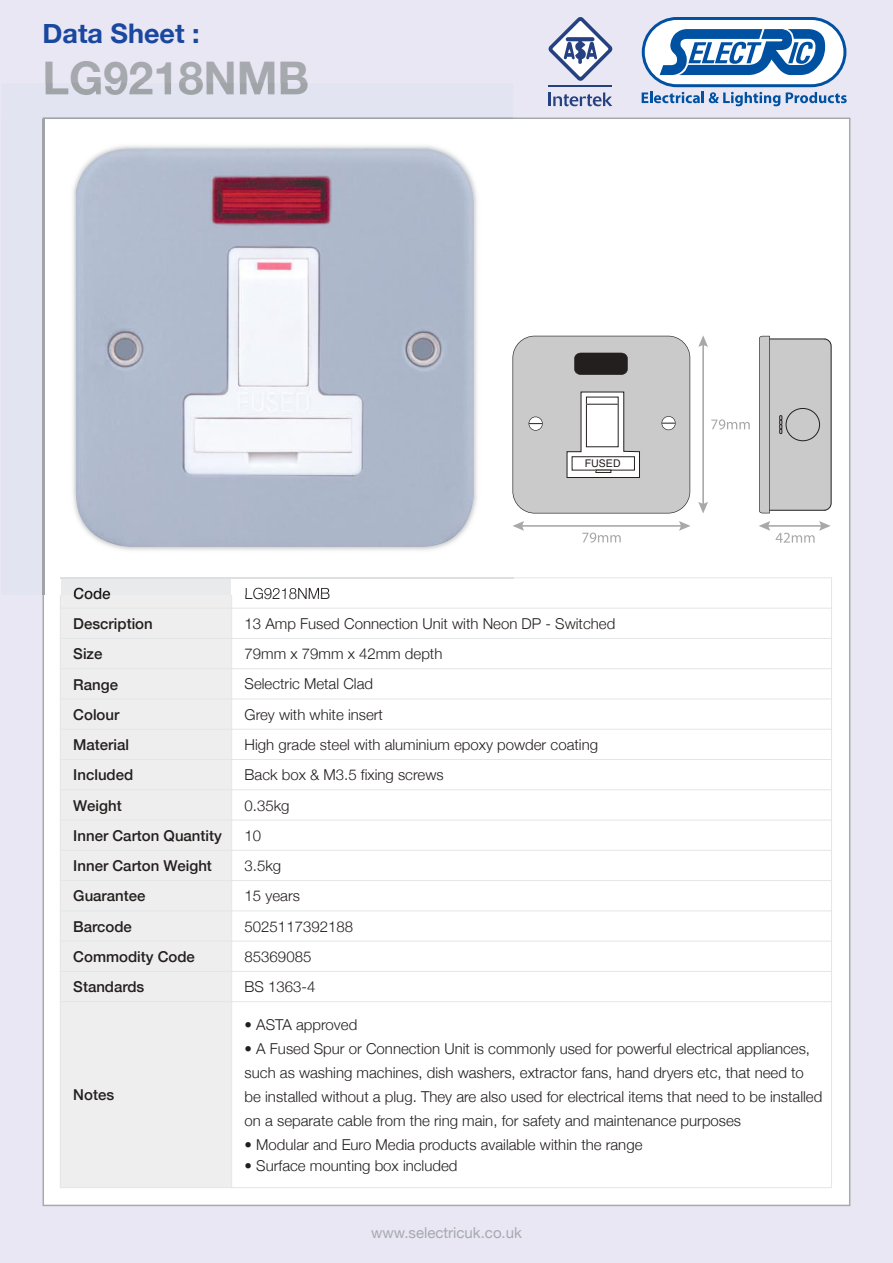
<style>
.page{position:relative;width:893px;height:1263px;background:#e9e7f4}
.page>*{position:absolute;margin:0;border:0;box-sizing:border-box;transform-origin:0 0}
.t1{font:700 45px "Helvetica Neue";color:#a6aaae}
.t2{font:700 27px "Helvetica Neue";color:#1a479f}
.t3{font:300 15px/24px "Helvetica Neue";color:#241f1f}
.t4{font:500 15px "Helvetica Neue";color:#241f1f}
.t5{font:15px "Helvetica Neue";color:#a6aaae}
.t6{font:10.65px "Helvetica";color:#241f1f}
</style>
<div class="page">
<div style="left:44px;top:119px;width:805px;height:1086px;background:#fff"></div>
<svg style="left:642px;top:17px;width:205px;height:89px"></svg>
<div style="left:60px;top:578px;width:172px;height:30px;background:#eeeeef"></div>
<div style="left:60px;top:608px;width:172px;height:30px;background:#eeeeef"></div>
<div style="left:60px;top:638px;width:172px;height:31px;background:#eeeeef"></div>
<div style="left:60px;top:669px;width:172px;height:30px;background:#eeeeef"></div>
<div style="left:60px;top:699px;width:172px;height:30px;background:#eeeeef"></div>
<div style="left:60px;top:729px;width:172px;height:30px;background:#eeeeef"></div>
<div style="left:60px;top:759px;width:172px;height:31px;background:#eeeeef"></div>
<div style="left:60px;top:790px;width:172px;height:30px;background:#eeeeef"></div>
<div style="left:60px;top:820px;width:172px;height:30px;background:#eeeeef"></div>
<div style="left:60px;top:850px;width:172px;height:30px;background:#eeeeef"></div>
<div style="left:60px;top:880px;width:172px;height:31px;background:#eeeeef"></div>
<div style="left:60px;top:911px;width:172px;height:30px;background:#eeeeef"></div>
<div style="left:60px;top:941px;width:172px;height:30px;background:#eeeeef"></div>
<div style="left:60px;top:971px;width:172px;height:31px;background:#eeeeef"></div>
<div style="left:60px;top:1002px;width:172px;height:186px;background:#eeeeef"></div>
<hr style="left:60px;top:578px;width:1px;height:610px;background:#e4e5e6">
<hr style="left:231px;top:578px;width:1px;height:610px;background:#e4e5e6">
<hr style="left:831px;top:578px;width:1px;height:610px;background:#e4e5e6">
<hr style="left:60px;top:578px;width:772px;height:1px;background:#e4e5e6">
<hr style="left:60px;top:608px;width:772px;height:1px;background:#e4e5e6">
<hr style="left:60px;top:638px;width:772px;height:1px;background:#e4e5e6">
<hr style="left:60px;top:668px;width:772px;height:1px;background:#e4e5e6">
<hr style="left:60px;top:699px;width:772px;height:1px;background:#e4e5e6">
<hr style="left:60px;top:729px;width:772px;height:1px;background:#e4e5e6">
<hr style="left:60px;top:759px;width:772px;height:1px;background:#e4e5e6">
<hr style="left:60px;top:789px;width:772px;height:1px;background:#e4e5e6">
<hr style="left:60px;top:820px;width:772px;height:1px;background:#e4e5e6">
<hr style="left:60px;top:850px;width:772px;height:1px;background:#e4e5e6">
<hr style="left:60px;top:880px;width:772px;height:1px;background:#e4e5e6">
<hr style="left:60px;top:910px;width:772px;height:1px;background:#e4e5e6">
<hr style="left:60px;top:941px;width:772px;height:1px;background:#e4e5e6">
<hr style="left:60px;top:971px;width:772px;height:1px;background:#e4e5e6">
<hr style="left:60px;top:1001px;width:772px;height:1px;background:#e4e5e6">
<hr style="left:60px;top:1187px;width:772px;height:1px;background:#e4e5e6">
<svg style="left:549px;top:92px;width:63px;height:14px"></svg>
<hr style="left:549px;top:86px;width:63px;height:1px;background:#254182">
<svg style="left:549px;top:17px;width:63px;height:64px"></svg>
<img style="left:42px;top:83px;width:471px;height:512px">
<img style="left:43px;top:119px;width:1px;height:476px">
<img style="left:46px;top:83px;width:150px;height:12px">
<img style="left:61px;top:578px;width:452px;height:17px">
<img style="left:74px;top:588px;width:36px;height:7px">
<img style="left:246px;top:588px;width:49px;height:7px">
<svg style="left:60px;top:578px;width:1px;height:17px"></svg>
<svg style="left:231px;top:578px;width:1px;height:17px"></svg>
<img style="left:76px;top:149px;width:398px;height:398px">
<svg style="left:759px;top:336px;width:73px;height:177px;background:#c4c2c3"></svg>
<svg style="left:698px;top:335px;width:52px;height:178px"></svg>
<svg style="left:512px;top:521px;width:178px;height:22px"></svg>
<svg style="left:512px;top:336px;width:178px;height:177px;background:#c5c3c4"></svg>
<div style="left:596px;top:470px;width:15px;height:3px;border:1px solid #241f1f"></div>
<div style="left:586px;top:397px;width:32px;height:50px;background:#fff"></div>
<div style="left:586px;top:397px;width:32px;height:50px;border:1px solid #241f1f"></div>
<hr style="left:586px;top:404px;width:32px;height:1px;background:#241f1f">
<svg style="left:759px;top:521px;width:72px;height:22px"></svg>
<h2 class="t2" style="left:43px;top:17px;width:159px">Data Sheet :</h2>
<h1 class="t1" style="left:43px;top:50px;width:268px">LG9218NMB</h1>
<p class="t6" style="left:585px;top:455px;width:37px">FUSED</p>
<p class="t4" style="left:73px;top:584px;width:39px">Code</p>
<p class="t3" style="left:245px;top:581px;width:87px">LG9218NMB</p>
<p class="t4" style="left:73px;top:614px;width:81px">Description</p>
<p class="t3" style="left:245px;top:611px;width:372px">13 Amp Fused Connection Unit with Neon DP - Switched</p>
<p class="t4" style="left:73px;top:645px;width:31px">Size</p>
<p class="t3" style="left:245px;top:641px;width:199px">79mm x 79mm x 42mm depth</p>
<p class="t4" style="left:73px;top:675px;width:46px">Range</p>
<p class="t3" style="left:245px;top:672px;width:130px">Selectric Metal Clad</p>
<p class="t4" style="left:73px;top:705px;width:48px">Colour</p>
<p class="t3" style="left:245px;top:702px;width:140px">Grey with white insert</p>
<p class="t4" style="left:73px;top:735px;width:57px">Material</p>
<p class="t3" style="left:245px;top:732px;width:355px">High grade steel with aluminium epoxy powder coating</p>
<p class="t4" style="left:73px;top:766px;width:62px">Included</p>
<p class="t3" style="left:245px;top:763px;width:201px">Back box &amp; M3.5 fixing screws</p>
<p class="t4" style="left:73px;top:796px;width:50px">Weight</p>
<p class="t3" style="left:245px;top:793px;width:47px">0.35kg</p>
<p class="t4" style="left:73px;top:826px;width:150px">Inner Carton Quantity</p>
<p class="t3" style="left:245px;top:823px;width:18px">10</p>
<p class="t4" style="left:73px;top:856px;width:140px">Inner Carton Weight</p>
<p class="t3" style="left:245px;top:853px;width:38px">3.5kg</p>
<p class="t4" style="left:73px;top:887px;width:74px">Guarantee</p>
<p class="t3" style="left:245px;top:884px;width:57px">15 years</p>
<p class="t4" style="left:73px;top:917px;width:60px">Barcode</p>
<p class="t3" style="left:245px;top:914px;width:110px">5025117392188</p>
<p class="t4" style="left:73px;top:947px;width:123px">Commodity Code</p>
<p class="t3" style="left:245px;top:944px;width:68px">85369085</p>
<p class="t4" style="left:73px;top:977px;width:73px">Standards</p>
<p class="t3" style="left:245px;top:974px;width:72px">BS 1363-4</p>
<p class="t4" style="left:73px;top:1086px;width:42px">Notes</p>
<p class="t3" style="left:245px;top:1012px;width:114px">• ASTA approved</p>
<p class="t3" style="left:245px;top:1036px;width:579px">• A Fused Spur or Connection Unit is commonly used for powerful electrical appliances, such as washing machines, dish washers, extractor fans, hand dryers etc, that need to be installed without a plug. They are also used for electrical items that need to be installed on a separate cable from the ring main, for safety and maintenance purposes</p>
<p class="t3" style="left:245px;top:1132px;width:399px">• Modular and Euro Media products available within the range</p>
<p class="t3" style="left:245px;top:1153px;width:214px">• Surface mounting box included</p>
<p class="t5" style="left:371px;top:1224px;width:152px">www.selectricuk.co.uk</p>
</div>
